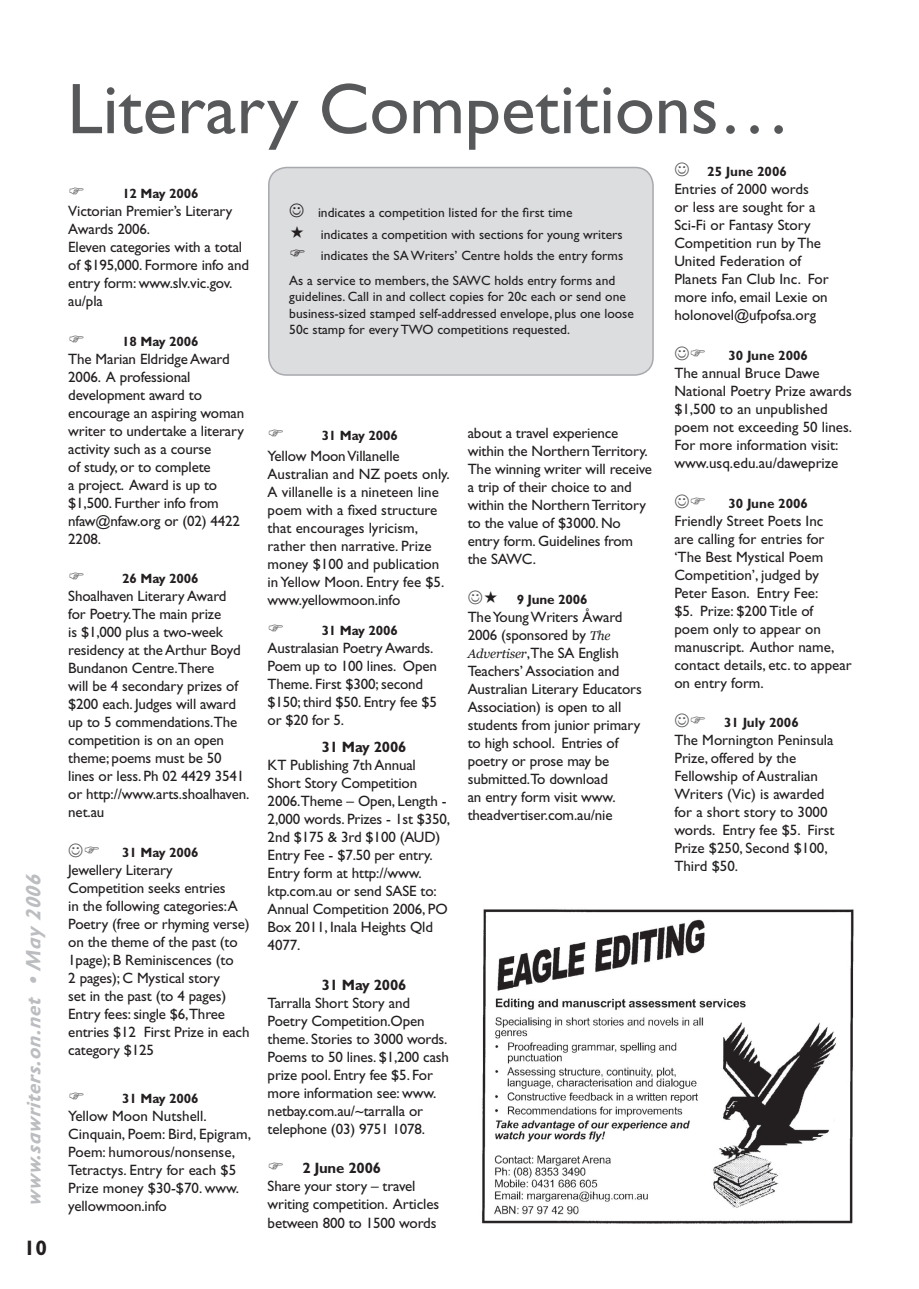
<style>
.page{position:relative;width:919px;height:1289px;background:#fff}
.page>*{position:absolute;margin:0;border:0;box-sizing:border-box;transform-origin:0 0}
.t1{font:72px "Gill Sans";color:#57585a}
.t2{font:italic 700 21px "Gill Sans";color:#bcbdc0}
.t3{font:700 21px "Gill Sans";color:#231f20}
.t4{font:15px/18px "Gill Sans";letter-spacing:-.01em;color:#231f20}
.t5{font:700 15px "Gill Sans";letter-spacing:-.01em;color:#231f20}
.t6{font:13.5px/16.2px "Gill Sans";color:#231f20}
.t7{font:700 13.5px "Gill Sans";letter-spacing:-.01em;color:#231f20}
.s1{font-family:"Georgia";font-style:italic;font-size:12.75px}
</style>
<div class="page">
<div style="left:268px;top:166px;width:386px;height:209px;background:#dcdddf"></div>
<img style="left:482px;top:909px;width:372px;height:315px">
<svg style="left:290px;top:204px;width:14px;height:13px"></svg>
<svg style="left:291px;top:225px;width:12px;height:12px"></svg>
<svg style="left:291px;top:250px;width:14px;height:7px"></svg>
<h2 class="t2" style="left:21px;top:1205px;width:337px;rotate:-90deg">www.sawriters.on.net • May 2006</h2>
<h2 class="t3" style="left:24px;top:1235px;width:25px">10</h2>
<h1 class="t1" style="left:67px;top:68px;width:724px">Literary Competitions…</h1>
<p class="t7" style="left:122px;top:185px;width:78px">12 May 2006</p>
<p class="t4" style="left:68px;top:202px;width:182px">Victorian Premier’s Literary<br>Awards 2006.<br>Eleven categories with a total of $195,000. Formore info and entry form: www.slv.vic.gov. au/pla</p>
<p class="t7" style="left:122px;top:333px;width:78px">18 May 2006</p>
<p class="t4" style="left:68px;top:349px;width:177px">The Marian Eldridge Award<br>2006. A professional development award to encourage an aspiring woman writer to undertake a literary activity such as a course<br>of study, or to complete<br>a project. Award is up to $1,500. Further info from nfaw@nfaw.org or (02) 4422<br>2208.</p>
<p class="t7" style="left:122px;top:570px;width:78px">26 May 2006</p>
<p class="t4" style="left:68px;top:587px;width:183px">Shoalhaven Literary Award<br>for Poetry.The main prize<br>is $1,000 plus a two-week residency at the Arthur Boyd<br>Bundanon Centre.There<br>will be 4 secondary prizes of $200 each. Judges will award up to 5 commendations.The competition is on an open theme; poems must be 50 lines or less. Ph 02 4429 3541 or http://www.arts.shoalhaven. net.au</p>
<p class="t7" style="left:122px;top:844px;width:78px">31 May 2006</p>
<p class="t4" style="left:68px;top:860px;width:183px">Jewellery Literary<br>Competition seeks entries<br>in the following categories:A<br>Poetry (free or rhyming verse) on the theme of the past (to<br>1page); B Reminiscences (to<br>2 pages); C Mystical story<br>set in the past (to 4 pages)<br>Entry fees: single $6,Three entries $12 First Prize in each category $125</p>
<p class="t7" style="left:122px;top:1090px;width:78px">31 May 2006</p>
<p class="t4" style="left:68px;top:1107px;width:184px">Yellow Moon Nutshell.<br>Cinquain, Poem: Bird, Epigram,<br>Poem: humorous/nonsense,<br>Tetractys. Entry for each $5<br>Prize money $30-$70. www. yellowmoon.info</p>
<p class="t6" style="left:318px;top:202px;width:307px;line-height:21.6px">indicates a competition listed for the first time indicates a competition with sections for young writers indicates the SA Writers’ Centre holds the entry forms</p>
<p class="t6" style="left:289px;top:272px;width:346px">As a service to members, the SAWC holds entry forms and guidelines. Call in and collect copies for 20c each or send one business-sized stamped self-addressed envelope, plus one loose 50c stamp for every TWO competitions requested.</p>
<p class="t7" style="left:321px;top:427px;width:78px">31 May 2006</p>
<p class="t4" style="left:267px;top:446px;width:184px">Yellow Moon Villanelle<br>Australian and NZ poets only.<br>A villanelle is a nineteen line poem with a fixed structure that encourages lyricism, rather then narrative. Prize money $100 and publication in Yellow Moon. Entry fee $5. www.yellowmoon.info</p>
<p class="t7" style="left:321px;top:622px;width:78px">31 May 2006</p>
<p class="t4" style="left:267px;top:639px;width:171px">Australasian Poetry Awards.<br>Poem up to 100 lines. Open<br>Theme. First $300; second $150; third $50. Entry fee $5 or $20 for 5.</p>
<p class="t5" style="left:321px;top:738px;width:86px">31 May 2006</p>
<p class="t4" style="left:267px;top:756px;width:184px">KT Publishing 7th Annual<br>Short Story Competition<br>2006.Theme – Open, Length -<br>2,000 words. Prizes - 1st $350,<br>2nd $175 &amp; 3rd $100 (AUD)<br>Entry Fee - $7.50 per entry.<br>Entry form at http://www. ktp.com.au or send SASE to:<br>Annual Competition 2006, PO<br>Box 2011, Inala Heights Qld<br>4077.</p>
<p class="t5" style="left:321px;top:975px;width:86px">31 May 2006</p>
<p class="t4" style="left:267px;top:993px;width:183px">Tarralla Short Story and<br>Poetry Competition.Open theme. Stories to 3000 words.<br>Poems to 50 lines. $1,200 cash prize pool. Entry fee $5. For more information see: www. netbay.com.au/~tarralla or telephone (03) 9751 1078.</p>
<p class="t5" style="left:302px;top:1159px;width:80px">2 June 2006</p>
<p class="t4" style="left:267px;top:1177px;width:173px">Share your story – travel writing competition. Articles between 800 to 1500 words</p>
<p class="t4" style="left:467px;top:424px;width:186px">about a travel experience within the Northern Territory.<br>The winning writer will receive a trip of their choice to and within the Northern Territory to the value of $3000. No entry form. Guidelines from the SAWC.</p>
<p class="t7" style="left:516px;top:591px;width:72px">9 June 2006</p>
<p class="t4" style="left:467px;top:607px;width:175px">The Young Writers Åward<br>2006 (sponsored by <span class="s1">The<br>Advertiser</span>,The SA English<br>Teachers’ Association and<br>Australian Literary Educators<br>Association) is open to all students from junior primary to high school. Entries of poetry or prose may be submitted.To download<br>an entry form visit www. theadvertiser.com.au/nie</p>
<p class="t7" style="left:707px;top:164px;width:81px">25 June 2006</p>
<p class="t4" style="left:674px;top:180px;width:156px">Entries of 2000 words<br>or less are sought for a<br>Sci-Fi or Fantasy Story<br>Competition run by The<br>United Federation of<br>Planets Fan Club Inc. For more info, email Lexie on holonovel@ufpofsa.org</p>
<p class="t7" style="left:728px;top:347px;width:81px">30 June 2006</p>
<p class="t4" style="left:674px;top:364px;width:179px">The annual Bruce Dawe<br>National Poetry Prize awards $1,500 to an unpublished poem not exceeding 50 lines.<br>For more information visit: www.usq.edu.au/daweprize</p>
<p class="t7" style="left:728px;top:495px;width:81px">30 June 2006</p>
<p class="t4" style="left:674px;top:511px;width:179px">Friendly Street Poets Inc<br>are calling for entries for ‘The Best Mystical Poem<br>Competition’, judged by<br>Peter Eason. Entry Fee:<br>$5. Prize: $200 Title of<br>poem only to appear on manuscript. Author name, contact details, etc. to appear on entry form.</p>
<p class="t7" style="left:724px;top:714px;width:76px">31 July 2006</p>
<p class="t4" style="left:674px;top:731px;width:162px">The Mornington Peninsula<br>Prize, offered by the<br>Fellowship of Australian<br>Writers (Vic) is awarded for a short story to 3000 words. Entry fee $5. First<br>Prize $250, Second $100,<br>Third $50.</p>
</div>
